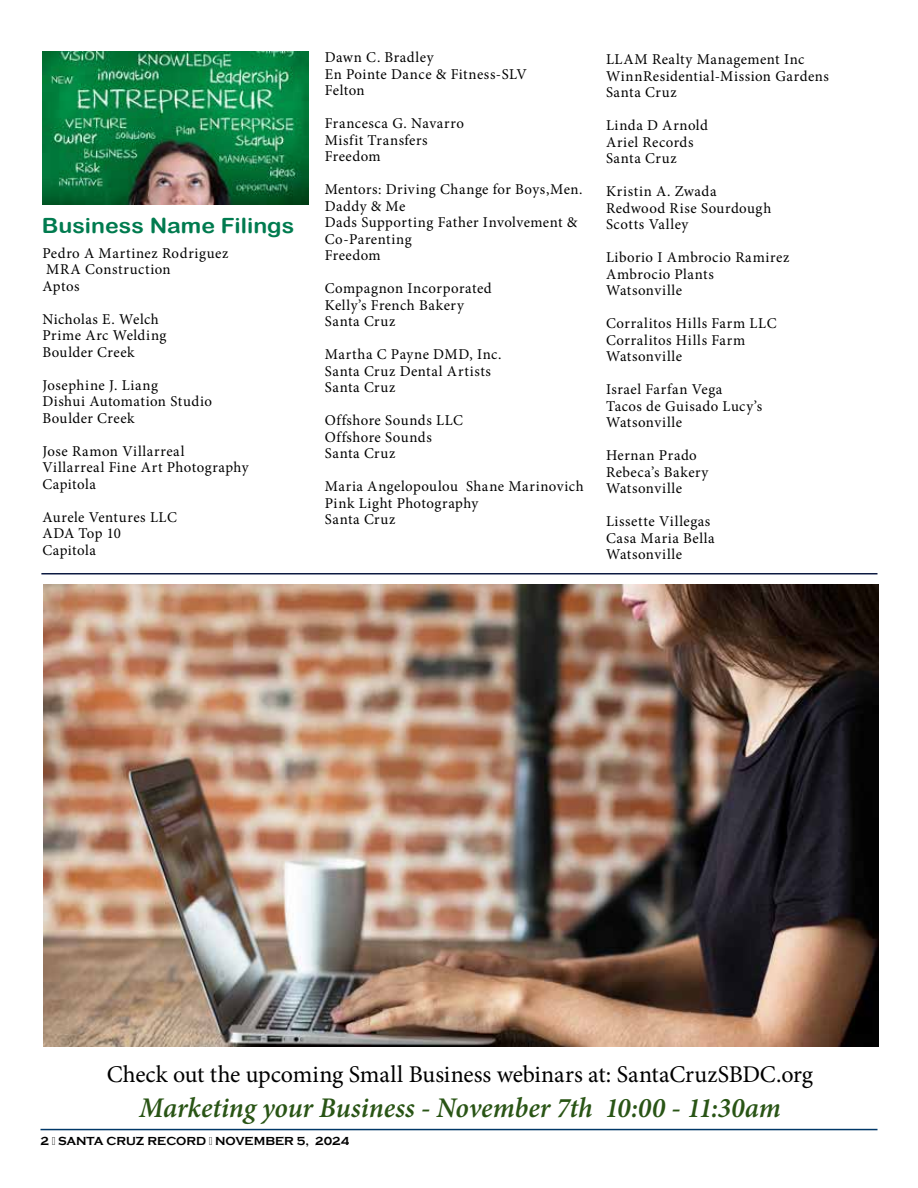
<style>
.page{position:relative;width:918px;height:1188px;background:#fff}
.page>*{position:absolute;margin:0;border:0;box-sizing:border-box;transform-origin:0 0}
.t1{font:italic 600 28.5px "Minion Pro";letter-spacing:-.005em;color:#295415}
.t2{font:24px "Minion Pro";letter-spacing:-.005em;color:#000}
.t3{font:21px "Arial Rounded MT Bold";color:#007b4f;scale:1.1 1}
.t4{font:15px/16.5px "Minion Pro";letter-spacing:.035em;color:#000}
.t5{font:700 12px "Copperplate Gothic";color:#000}
</style>
<div class="page">
<hr style="left:40px;top:1129px;width:838px;height:1px;background:#003768">
<img style="left:42px;top:51px;width:266px;height:154px">
<hr style="left:41px;top:573px;width:837px;height:1px;background:#0c1a41">
<img style="left:43px;top:584px;width:836px;height:463px">
<h3 class="t3" style="left:42px;top:213px;width:231px">Business Name Filings</h3>
<p class="t4" style="left:42px;top:245px;width:188px">Pedro A Martinez Rodriguez<br>MRA Construction<br>Aptos</p>
<p class="t4" style="left:42px;top:311px;width:126px">Nicholas E. Welch<br>Prime Arc Welding<br>Boulder Creek</p>
<p class="t4" style="left:42px;top:377px;width:171px">Josephine J. Liang<br>Dishui Automation Studio<br>Boulder Creek</p>
<p class="t4" style="left:42px;top:443px;width:208px">Jose Ramon Villarreal<br>Villarreal Fine Art Photography<br>Capitola</p>
<p class="t4" style="left:42px;top:509px;width:136px">Aurele Ventures LLC<br>ADA Top 10<br>Capitola</p>
<p class="t4" style="left:325px;top:49px;width:204px">Dawn C. Bradley<br>En Pointe Dance &amp; Fitness-SLV<br>Felton</p>
<p class="t4" style="left:325px;top:115px;width:141px">Francesca G. Navarro<br>Misfit Transfers<br>Freedom</p>
<p class="t4" style="left:325px;top:181px;width:259px">Mentors: Driving Change for Boys,Men.<br>Daddy &amp; Me<br>Dads Supporting Father Involvement &amp;<br>Co-Parenting<br>Freedom</p>
<p class="t4" style="left:325px;top:280px;width:169px">Compagnon Incorporated<br>Kelly’s French Bakery<br>Santa Cruz</p>
<p class="t4" style="left:325px;top:346px;width:178px">Martha C Payne DMD, Inc.<br>Santa Cruz Dental Artists<br>Santa Cruz</p>
<p class="t4" style="left:325px;top:412px;width:140px">Offshore Sounds LLC<br>Offshore Sounds<br>Santa Cruz</p>
<p class="t4" style="left:325px;top:478px;width:260px">Maria Angelopoulou Shane Marinovich<br>Pink Light Photography<br>Santa Cruz</p>
<p class="t4" style="left:606px;top:51px;width:224px">LLAM Realty Management Inc<br>WinnResidential-Mission Gardens<br>Santa Cruz</p>
<p class="t4" style="left:606px;top:117px;width:103px">Linda D Arnold<br>Ariel Records<br>Santa Cruz</p>
<p class="t4" style="left:606px;top:183px;width:167px">Kristin A. Zwada<br>Redwood Rise Sourdough<br>Scotts Valley</p>
<p class="t4" style="left:606px;top:249px;width:185px">Liborio I Ambrocio Ramirez<br>Ambrocio Plants<br>Watsonville</p>
<p class="t4" style="left:606px;top:315px;width:172px">Corralitos Hills Farm LLC<br>Corralitos Hills Farm<br>Watsonville</p>
<p class="t4" style="left:606px;top:381px;width:158px">Israel Farfan Vega<br>Tacos de Guisado Lucy’s<br>Watsonville</p>
<p class="t4" style="left:606px;top:447px;width:104px">Hernan Prado<br>Rebeca’s Bakery<br>Watsonville</p>
<p class="t4" style="left:606px;top:513px;width:110px">Lissette Villegas<br>Casa Maria Bella<br>Watsonville</p>
<h2 class="t2" style="left:107px;top:1059px;width:708px">Check out the upcoming Small Business webinars at: SantaCruzSBDC.org</h2>
<h1 class="t1" style="left:139px;top:1087px;width:643px">Marketing your Business - November 7th 10:00 - 11:30am</h1>
<p class="t5" style="left:40px;top:1135px;width:310px">2 · SANTA CRUZ RECORD · NOVEMBER 5, 2024</p>
</div>
